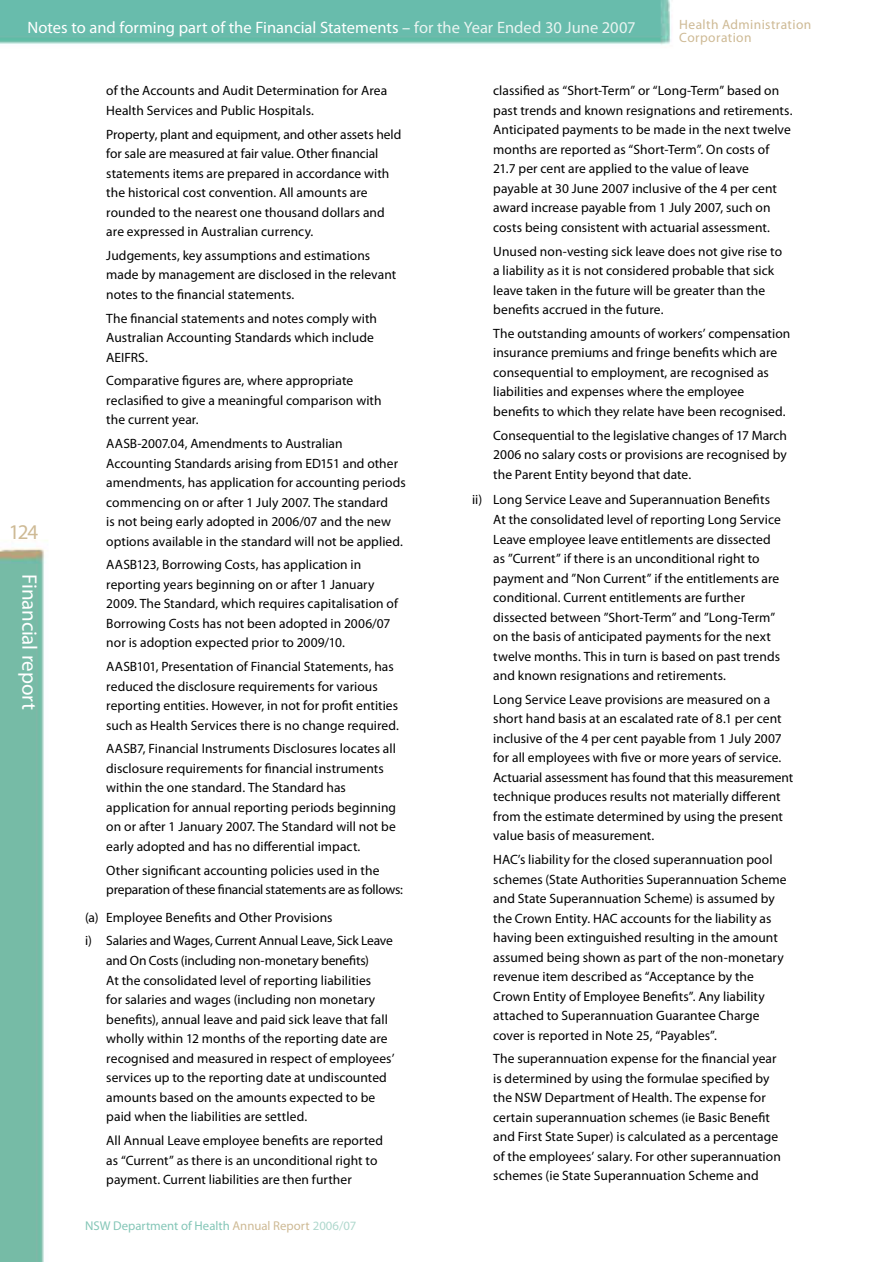
<style>
.page{position:relative;width:893px;height:1263px;background:#fff}
.page>*{position:absolute;margin:0;border:0;box-sizing:border-box;transform-origin:0 0}
.t1{font:21px "Myriad Pro";letter-spacing:-.01em;color:#fff}
.t2{font:21px "Myriad Pro";color:#ceba95}
.t3{font:16.5px "Myriad Pro";color:#fff}
.t4{font:13.5px/19.5px "Myriad Pro";letter-spacing:.005em;color:#000}
.t5{font:13.5px/19.5px "Myriad Pro";letter-spacing:-.015em;color:#000}
.t6{font:13.5px/13.5px "Myriad Pro";letter-spacing:.03em;color:#ceba95}
.t7{font:12.75px "Myriad Pro";color:#84c6b7}
.s1{color:#e9f4f1}
.s2{color:#ceba95}
.s3{color:#afd8cd}
</style>
<div class="page">
<div style="left:0;top:540px;width:48px;height:721px;background:#76bba6"></div>
<img style="left:0;top:0;width:671px;height:45px">
<p class="t3" style="left:28px;top:17px;width:609px">Notes to and forming part of the Financial Statements – <span class="s1">for the Year Ended 30 June 2007</span></p>
<p class="t6" style="left:679px;top:17px;width:134px">Health Administration<br>Corporation</p>
<h1 class="t2" style="left:9px;top:519px;width:31px">124</h1>
<h1 class="t1" style="left:43px;top:574px;width:137px;rotate:90deg">Financial report</h1>
<p class="t4" style="left:106px;top:81px;width:282px">of the Accounts and Audit Determination for Area<br>Health Services and Public Hospitals.</p>
<p class="t4" style="left:106px;top:124px;width:297px">Property, plant and equipment, and other assets held for sale are measured at fair value. Other financial statements items are prepared in accordance with the historical cost convention. All amounts are rounded to the nearest one thousand dollars and are expressed in Australian currency.</p>
<p class="t4" style="left:106px;top:245px;width:291px">Judgements, key assumptions and estimations made by management are disclosed in the relevant notes to the financial statements.</p>
<p class="t4" style="left:106px;top:308px;width:272px">The financial statements and notes comply with<br>Australian Accounting Standards which include<br>AEIFRS.</p>
<p class="t4" style="left:106px;top:371px;width:277px">Comparative figures are, where appropriate reclasified to give a meaningful comparison with the current year.</p>
<p class="t4" style="left:106px;top:434px;width:301px">AASB-2007.04, Amendments to Australian Accounting Standards arising from ED151 and other amendments, has application for accounting periods commencing on or after 1 July 2007. The standard<br>is not being early adopted in 2006/07 and the new options available in the standard will not be applied.</p>
<p class="t4" style="left:106px;top:555px;width:293px">AASB123, Borrowing Costs, has application in reporting years beginning on or after 1 January 2009. The Standard, which requires capitalisation of Borrowing Costs has not been adopted in 2006/07 nor is adoption expected prior to 2009/10.</p>
<p class="t4" style="left:106px;top:657px;width:294px">AASB101, Presentation of Financial Statements, has reduced the disclosure requirements for various reporting entities. However, in not for profit entities such as Health Services there is no change required.</p>
<p class="t4" style="left:106px;top:739px;width:291px">AASB7, Financial Instruments Disclosures locates all disclosure requirements for financial instruments within the one standard. The Standard has application for annual reporting periods beginning on or after 1 January 2007. The Standard will not be early adopted and has no differential impact.</p>
<p class="t5" style="left:106px;top:860px;width:298px">Other significant accounting policies used in the preparation of these financial statements are as follows:</p>
<p class="t4" style="left:85px;top:906px;width:309px;line-height:23px">(a) Employee Benefits and Other Provisions<br>i) Salaries and Wages, Current Annual Leave, Sick Leave</p>
<p class="t4" style="left:106px;top:950px;width:290px">and On Costs (including non-monetary benefits)<br>At the consolidated level of reporting liabilities<br>for salaries and wages (including non monetary benefits), annual leave and paid sick leave that fall wholly within 12 months of the reporting date are recognised and measured in respect of employees’ services up to the reporting date at undiscounted amounts based on the amounts expected to be paid when the liabilities are settled.</p>
<p class="t4" style="left:106px;top:1131px;width:278px">All Annual Leave employee benefits are reported as “Current” as there is an unconditional right to payment. Current liabilities are then further</p>
<p class="t7" style="left:85px;top:1218px;width:273px">NSW Department of Health <span class="s2">Annual Report</span> <span class="s3">2006/07</span></p>
<p class="t4" style="left:493px;top:81px;width:301px">classified as “Short-Term” or “Long-Term” based on past trends and known resignations and retirements.<br>Anticipated payments to be made in the next twelve months are reported as “Short-Term”. On costs of 21.7 per cent are applied to the value of leave payable at 30 June 2007 inclusive of the 4 per cent award increase payable from 1 July 2007, such on costs being consistent with actuarial assessment.</p>
<p class="t4" style="left:493px;top:241px;width:290px">Unused non-vesting sick leave does not give rise to a liability as it is not considered probable that sick leave taken in the future will be greater than the benefits accrued in the future.</p>
<p class="t4" style="left:493px;top:323px;width:299px">The outstanding amounts of workers’ compensation insurance premiums and fringe benefits which are consequential to employment, are recognised as liabilities and expenses where the employee benefits to which they relate have been recognised.</p>
<p class="t4" style="left:493px;top:425px;width:295px;text-align:justify">Consequential to the legislative changes of 17 March 2006 no salary costs or provisions are recognised by the Parent Entity beyond that date.</p>
<p class="t4" style="left:493px;top:489px;width:289px;text-indent:-21px">ii) Long Service Leave and Superannuation Benefits At the consolidated level of reporting Long Service Leave employee leave entitlements are dissected as ”Current” if there is an unconditional right to payment and ”Non Current” if the entitlements are conditional. Current entitlements are further dissected between ”Short-Term” and ”Long-Term” on the basis of anticipated payments for the next twelve months. This in turn is based on past trends and known resignations and retirements.</p>
<p class="t4" style="left:493px;top:689px;width:302px">Long Service Leave provisions are measured on a short hand basis at an escalated rate of 8.1 per cent inclusive of the 4 per cent payable from 1 July 2007 for all employees with five or more years of service.<br>Actuarial assessment has found that this measurement technique produces results not materially different from the estimate determined by using the present value basis of measurement.</p>
<p class="t4" style="left:493px;top:849px;width:295px">HAC’s liability for the closed superannuation pool schemes (State Authorities Superannuation Scheme and State Superannuation Scheme) is assumed by the Crown Entity. HAC accounts for the liability as having been extinguished resulting in the amount assumed being shown as part of the non-monetary revenue item described as “Acceptance by the Crown Entity of Employee Benefits”. Any liability attached to Superannuation Guarantee Charge cover is reported in Note 25, “Payables”.</p>
<p class="t4" style="left:493px;top:1049px;width:289px">The superannuation expense for the financial year is determined by using the formulae specified by the NSW Department of Health. The expense for certain superannuation schemes (ie Basic Benefit and First State Super) is calculated as a percentage of the employees’ salary. For other superannuation schemes (ie State Superannuation Scheme and</p>
</div>
